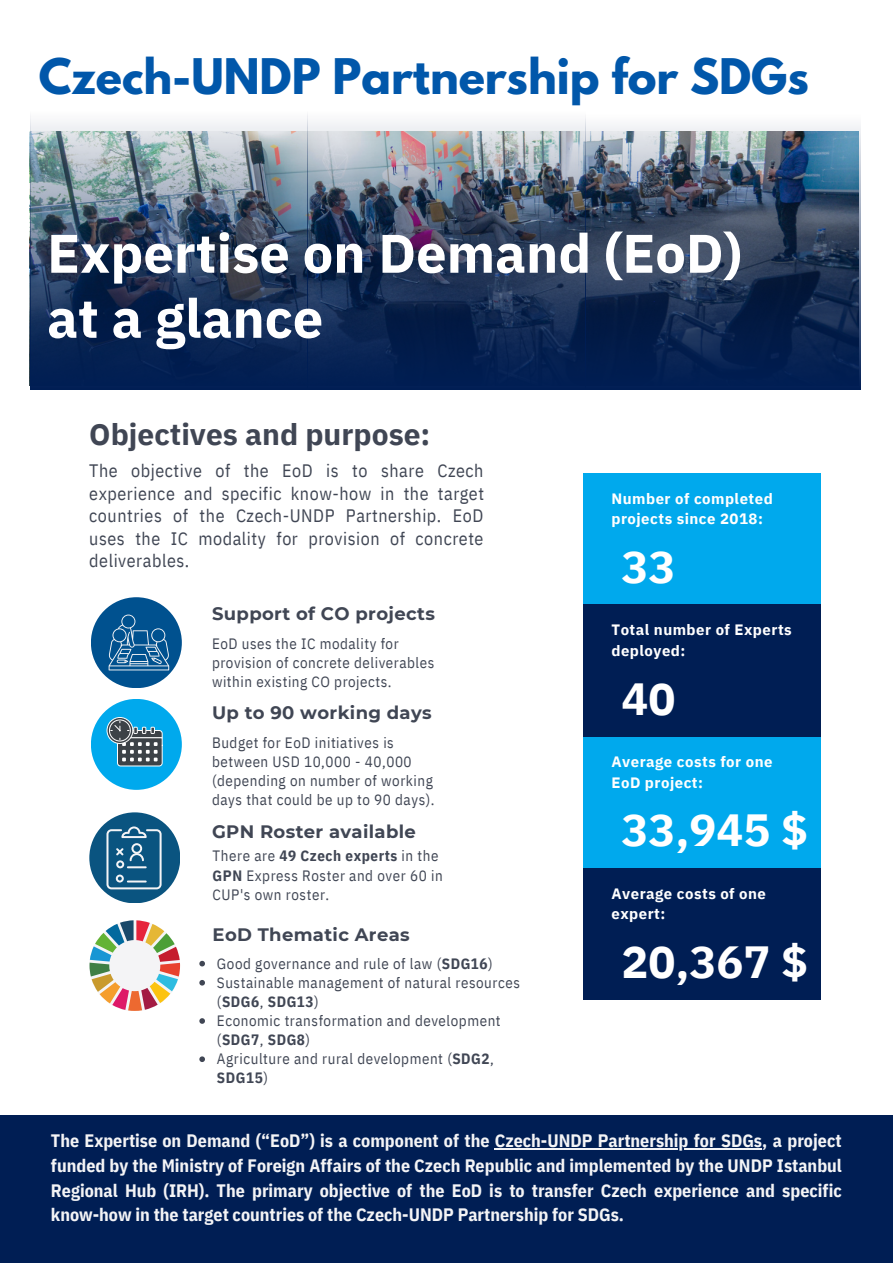
<style>
.page{position:relative;width:893px;height:1264px;background:#fff}
.page>*{position:absolute;margin:0;border:0;box-sizing:border-box;transform-origin:0 0}
.t1{font:700 54.15px/65.1px "IBM Plex Sans";color:#fff}
.t2{font:700 45px "IBM Plex Sans";color:#fff}
.t3{font:700 43.5px "League Spartan";color:#0157aa}
.t4{font:700 30px "IBM Plex Sans";color:#404654}
.t5{font:700 18px/24.8px "IBM Plex Sans Cond";color:#f4f4f6;text-align:justify}
.t6{font:18px/22.5px "IBM Plex Sans Cond";letter-spacing:.03em;color:#404654;text-align:justify}
.t7{font:700 18px "Montserrat";letter-spacing:.02em;color:#404654}
.t8{font:15px/19px "IBM Plex Sans Cond";letter-spacing:.035em;color:#404654}
.t9{font:700 15px/20.2px "IBM Plex Sans";letter-spacing:.03em;color:#fff}
.s1{font-weight:700}
</style>
<div class="page">
<div style="left:89px;top:812px;width:91px;height:91px;background:#0a5480;border-radius:50%"></div>
<div style="left:91px;top:597px;width:91px;height:91px;background:#00518f;border-radius:50%"></div>
<div style="left:91px;top:699px;width:91px;height:90px;background:#00a9ed;border-radius:50%"></div>
<img style="left:30px;top:114px;width:278px;height:275px">
<img style="left:308px;top:122px;width:277px;height:267px">
<img style="left:585px;top:117px;width:275px;height:272px">
<div style="left:582px;top:603px;width:238px;height:137px;background:#001e54"></div>
<div style="left:582px;top:473px;width:238px;height:131px;background:#00a9ed"></div>
<svg style="left:89px;top:920px;width:91px;height:90px"></svg>
<svg style="left:199px;top:960px;width:6px;height:6px"></svg>
<svg style="left:199px;top:980px;width:6px;height:5px"></svg>
<svg style="left:199px;top:1018px;width:6px;height:5px"></svg>
<svg style="left:199px;top:1056px;width:6px;height:6px"></svg>
<svg style="left:109px;top:614px;width:60px;height:56px"></svg>
<svg style="left:106px;top:717px;width:57px;height:49px"></svg>
<svg style="left:106px;top:826px;width:56px;height:63px"></svg>
<div style="left:582px;top:863px;width:238px;height:137px;background:#001e54"></div>
<div style="left:582px;top:737px;width:238px;height:130px;background:#00a9ed"></div>
<div style="left:0;top:1115px;width:892px;height:147px;background:#001e54"></div>
<hr style="left:494px;top:1148px;width:268px;height:1px;background:#f4f4f6">
<h3 class="t3" style="left:39px;top:55px;width:771px">Czech-UNDP Partnership for SDGs</h3>
<h1 class="t1" style="left:47px;top:220px;width:696px">Expertise on Demand (EoD) at a glance</h1>
<h3 class="t4" style="left:89px;top:414px;width:343px">Objectives and purpose:</h3>
<p class="t6" style="left:89px;top:459px;width:396px">The objective of the EoD is to share Czech experience and specific know-how in the target countries of the Czech-UNDP Partnership. EoD uses the IC modality for provision of concrete deliverables.</p>
<p class="t7" style="left:212px;top:603px;width:224px">Support of CO projects</p>
<p class="t8" style="left:212px;top:633px;width:224px">EoD uses the IC modality for provision of concrete deliverables within existing CO projects.</p>
<p class="t7" style="left:212px;top:702px;width:221px">Up to 90 working days</p>
<p class="t8" style="left:212px;top:732px;width:224px">Budget for EoD initiatives is between USD 10,000 - 40,000 (depending on number of working days that could be up to 90 days).</p>
<p class="t7" style="left:212px;top:820px;width:205px">GPN Roster available</p>
<p class="t8" style="left:213px;top:846px;width:231px">There are <span class="s1">49 Czech experts</span> in the<br><span class="s1">GPN</span> Express Roster and over 60 in<br>CUP's own roster.</p>
<p class="t7" style="left:213px;top:923px;width:198px">EoD Thematic Areas</p>
<p class="t8" style="left:217px;top:953px;width:304px">Good governance and rule of law (<span class="s1">SDG16</span>)<br>Sustainable management of natural resources (<span class="s1">SDG6</span>, <span class="s1">SDG13</span>)<br>Economic transformation and development (<span class="s1">SDG7</span>, <span class="s1">SDG8</span>)<br>Agriculture and rural development (<span class="s1">SDG2</span>,<br><span class="s1">SDG15</span>)</p>
<p class="t9" style="left:611px;top:488px;width:163px">Number of completed projects since 2018:</p>
<h2 class="t2" style="left:621px;top:537px;width:55px">33</h2>
<p class="t9" style="left:611px;top:619px;width:182px">Total number of Experts deployed:</p>
<h2 class="t2" style="left:621px;top:668px;width:55px">40</h2>
<p class="t9" style="left:611px;top:751px;width:162px">Average costs for one<br>EoD project:</p>
<h2 class="t2" style="left:621px;top:800px;width:188px">33,945 $</h2>
<p class="t9" style="left:611px;top:882px;width:156px">Average costs of one expert:</p>
<h2 class="t2" style="left:621px;top:931px;width:188px">20,367 $</h2>
<p class="t5" style="left:51px;top:1128px;width:792px">The Expertise on Demand (“EoD”) is a component of the Czech-UNDP Partnership for SDGs, a project funded by the Ministry of Foreign Affairs of the Czech Republic and implemented by the UNDP Istanbul Regional Hub (IRH). The primary objective of the EoD is to transfer Czech experience and specific know-how in the target countries of the Czech-UNDP Partnership for SDGs.</p>
</div>
